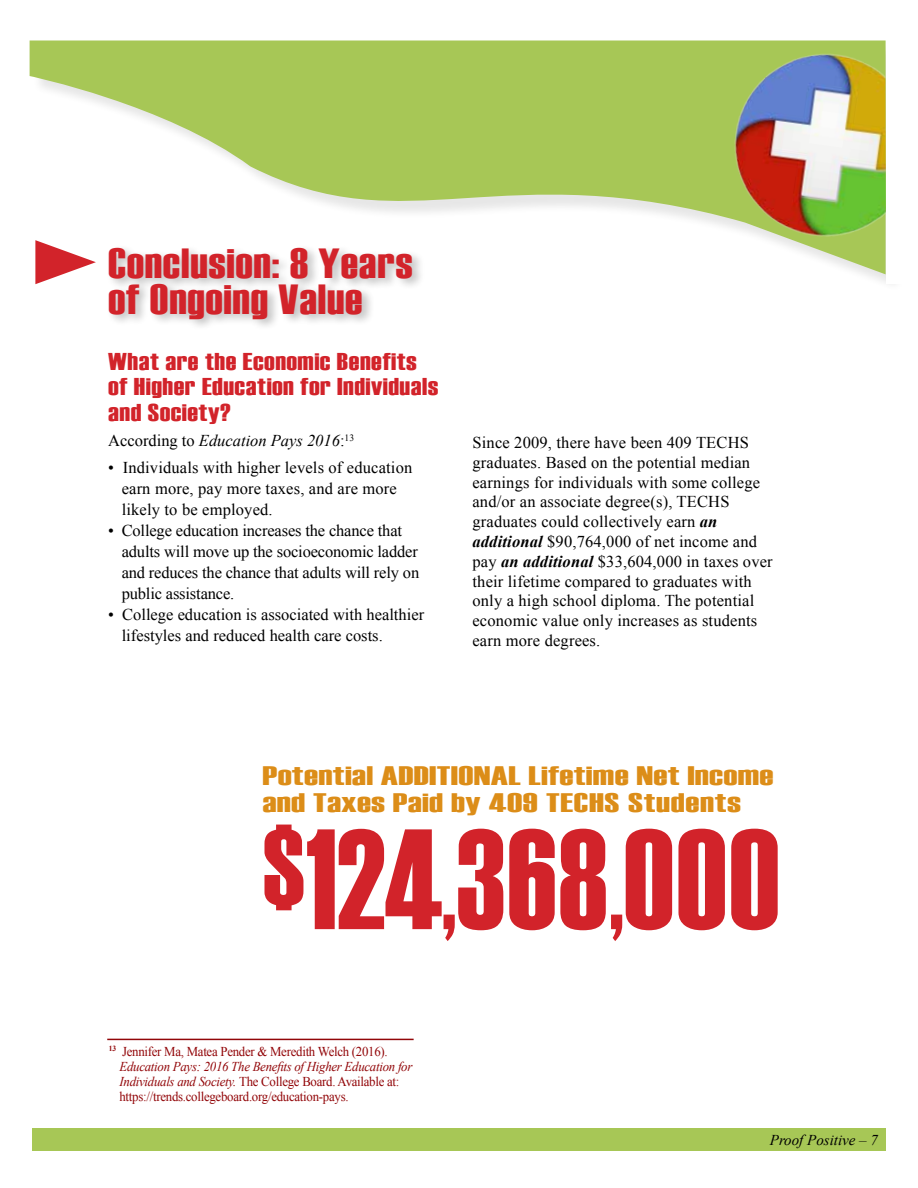
<style>
.page{position:relative;width:918px;height:1188px;background:#fff}
.page>*{position:absolute;margin:0;border:0;box-sizing:border-box;transform-origin:0 0}
.t1{font:142.5px "Haettenschweiler";letter-spacing:.02em;color:#d2232a;scale:.91 1}
.t2{font:42px/36px "Haettenschweiler";letter-spacing:.02em;color:#d2232a;scale:1.15 1}
.t3{font:26.7px/27px "Haettenschweiler";letter-spacing:.01em;color:#dc8d18;scale:1.47 1}
.t4{font:24.3px/25.5px "Haettenschweiler";letter-spacing:.02em;color:#d2232a;scale:1.22 1}
.t5{font:16.5px/19.8px "Times New Roman";letter-spacing:.01em;color:#000}
.t6{font:16.5px/21px "Times New Roman";letter-spacing:-.01em;color:#000}
.t7{font:italic 16.5px "Times New Roman";color:#000}
.t8{font:italic 15px "Times New Roman";color:#000}
.t9{font:13.5px/15px "Times New Roman";letter-spacing:-.02em;color:#920609;scale:.95 1}
.s1{font-style:normal}
.s2{font-weight:700;font-style:italic}
.s3{font-style:italic}
</style>
<div class="page">
<div style="left:32px;top:1129px;width:854px;height:22px;background:#a7c756"></div>
<svg style="left:30px;top:40px;width:856px;height:234px;fill:#a7c756"></svg>
<img style="left:722px;top:40px;width:164px;height:207px">
<div style="left:106px;top:244px;width:319px;height:87px;background:#000;opacity:.25"></div>
<hr style="left:107px;top:1039px;width:307px;height:1px;background:#920609">
<svg style="left:35px;top:240px;width:61px;height:44px"></svg>
<h2 class="t2" style="left:108px;top:243px;width:266px">Conclusion: 8 Years of Ongoing Value</h2>
<h3 class="t4" style="left:108px;top:347px;width:272px">What are the Economic Benefits of Higher Education for Individuals and Society?</h3>
<p class="t7" style="left:108px;top:430px;width:248px"><span class="s1">According to</span> Education Pays 2016<span class="s1">:</span><sup>13</sup></p>
<p class="t5" style="left:122px;top:457px;width:292px;line-height:21px;text-indent:-13px">• Individuals with higher levels of education earn more, pay more taxes, and are more likely to be employed.</p>
<p class="t6" style="left:122px;top:520px;width:299px;text-indent:-13px">• College education increases the chance that adults will move up the socioeconomic ladder and reduces the chance that adults will rely on public assistance.</p>
<p class="t5" style="left:122px;top:604px;width:304px;line-height:21px;text-indent:-13px">• College education is associated with healthier lifestyles and reduced health care costs.</p>
<p class="t5" style="left:472px;top:432px;width:302px">Since 2009, there have been 409 TECHS graduates. Based on the potential median earnings for individuals with some college and/or an associate degree(s), TECHS graduates could collectively earn <span class="s2">an additional</span> $90,764,000 of net income and pay <span class="s2">an additional</span> $33,604,000 in taxes over their lifetime compared to graduates with only a high school diploma. The potential economic value only increases as students earn more degrees.</p>
<h3 class="t3" style="left:262px;top:761px;width:349px">Potential ADDITIONAL Lifetime Net Income and Taxes Paid by 409 TECHS Students</h3>
<h1 class="t1" style="left:263px;top:798px;width:569px"><sup>$</sup>124,368,000</h1>
<p class="t9" style="left:119px;top:1043px;width:310px;text-indent:-10px"><sup>13</sup> Jennifer Ma, Matea Pender &amp; Meredith Welch (2016).<br><span class="s3">Education Pays: 2016 The Benefits of Higher Education for Individuals and Society.</span> The College Board. Available at: https://trends.collegeboard.org/education-pays.</p>
<p class="t8" style="left:770px;top:1129px;width:110px">Proof Positive – 7</p>
</div>
